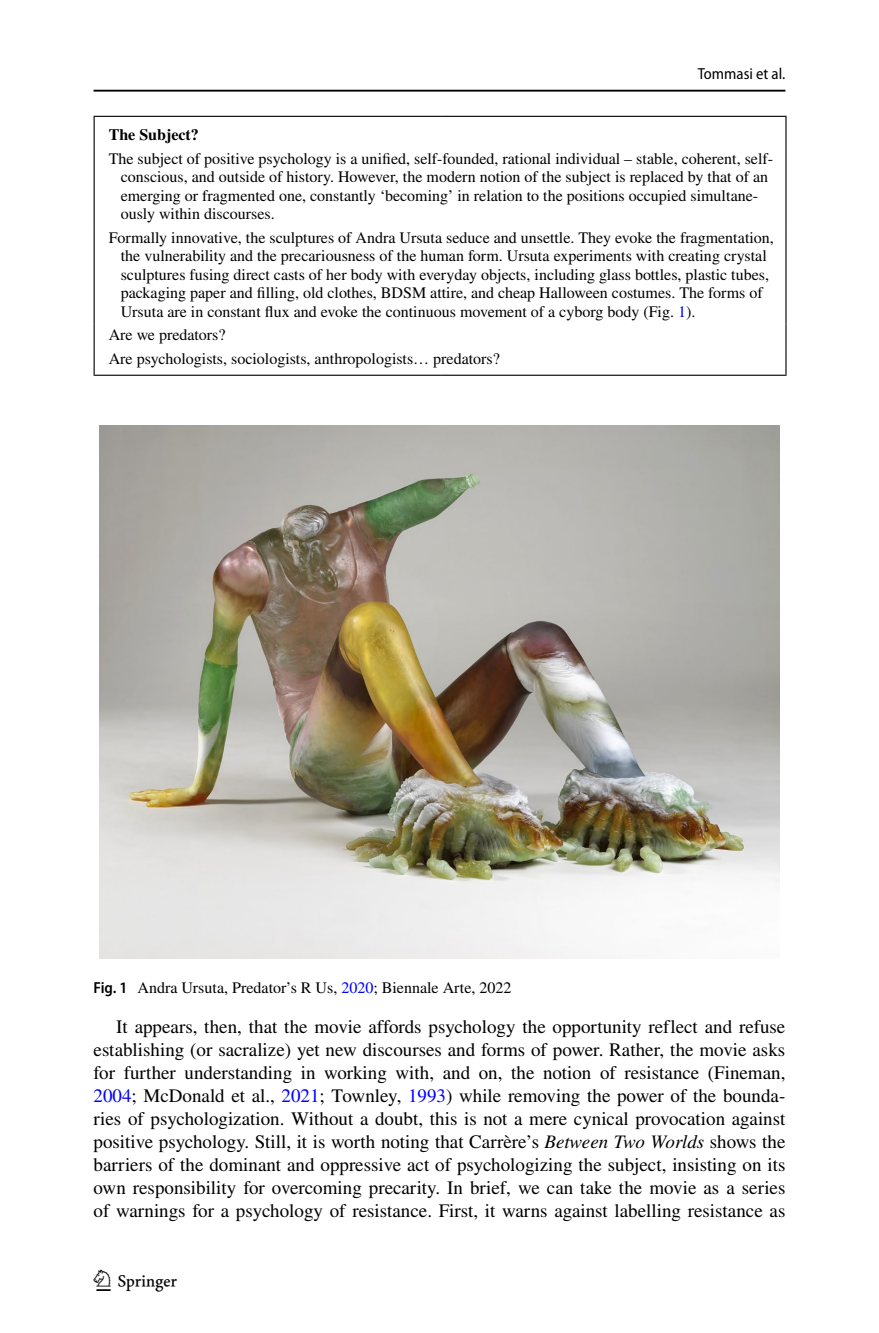
<style>
.page{position:relative;width:879px;height:1333px;background:#fff}
.page>*{position:absolute;margin:0;border:0;box-sizing:border-box;transform-origin:0 0}
.t1{font:30px "Springnew Regular 4";color:#000}
.t2{font:19px/23px "STIX";color:#000;text-align:justify}
.t3{font:16px/18.4px "STIX";color:#000}
.t4{font:semi-condensed 16px "Myriad Pro";color:#000}
.t5{font:700 16px "STIX";color:#000}
.s1{color:#00f}
.s2{font-family:"Myriad Pro";font-weight:600;font-stretch:semi-condensed}
.s3{font-style:italic}
</style>
<div class="page">
<hr style="left:94px;top:90px;width:691px;height:2px;background:#000">
<hr style="left:94px;top:116px;width:346px;height:1px;background:#000">
<hr style="left:440px;top:116px;width:346px;height:1px;background:#000">
<hr style="left:94px;top:374px;width:346px;height:2px;background:#000">
<hr style="left:440px;top:374px;width:346px;height:2px;background:#000">
<hr style="left:94px;top:117px;width:1px;height:31px;background:#000">
<hr style="left:785px;top:117px;width:1px;height:31px;background:#000">
<hr style="left:94px;top:148px;width:1px;height:79px;background:#000">
<hr style="left:785px;top:148px;width:1px;height:79px;background:#000">
<hr style="left:94px;top:227px;width:1px;height:97px;background:#000">
<hr style="left:785px;top:227px;width:1px;height:97px;background:#000">
<svg style="left:94px;top:324px;width:1px;height:50px"></svg>
<svg style="left:785px;top:324px;width:1px;height:50px"></svg>
<img style="left:99px;top:425px;width:680px;height:533px">
<p class="t4" style="left:698px;top:65px;width:89px">Tommasi et al.</p>
<p class="t5" style="left:109px;top:125px;width:92px">The Subject?</p>
<p class="t3" style="left:121px;top:150px;width:654px;text-indent:-12px">The subject of positive psychology is a unified, self-founded, rational individual – stable, coherent, self&shy;conscious, and outside of history. However, the modern notion of the subject is replaced by that of an emerging or fragmented one, constantly ‘becoming’ in relation to the positions occupied simultane&shy;ously within discourses.</p>
<p class="t3" style="left:121px;top:229px;width:655px;text-indent:-12px">Formally innovative, the sculptures of Andra Ursuta seduce and unsettle. They evoke the fragmentation, the vulnerability and the precariousness of the human form. Ursuta experiments with creating crystal sculptures fusing direct casts of her body with everyday objects, including glass bottles, plastic tubes, packaging paper and filling, old clothes, BDSM attire, and cheap Halloween costumes. The forms of Ursuta are in constant flux and evoke the continuous movement of a cyborg body (Fig. <span class="s1">1</span>).</p>
<p class="t3" style="left:109px;top:324px;width:393px;line-height:23.6px">Are we predators?<br>Are psychologists, sociologists, anthropologists… predators?</p>
<p class="t3" style="left:94px;top:979px;width:419px"><span class="s2">Fig. 1</span> Andra Ursuta, Predator’s R Us, <span class="s1">2020</span>; Biennale Arte, 2022</p>
<p class="t2" style="left:94px;top:1016px;width:693px;text-indent:23px">It appears, then, that the movie affords psychology the opportunity reflect and refuse establishing (or sacralize) yet new discourses and forms of power. Rather, the movie asks for further understanding in working with, and on, the notion of resistance (Fineman, <span class="s1">2004</span>; McDonald et al., <span class="s1">2021</span>; Townley, <span class="s1">1993</span>) while removing the power of the bounda&shy;ries of psychologization. Without a doubt, this is not a mere cynical provocation against positive psychology. Still, it is worth noting that Carrère’s <span class="s3">Between Two Worlds</span> shows the barriers of the dominant and oppressive act of psychologizing the subject, insisting on its own responsibility for overcoming precarity. In brief, we can take the movie as a series of warnings for a psychology of resistance. First, it warns against labelling resistance as</p>
<h1 class="t1" style="left:96px;top:1269px;width:83px">1 3</h1>
</div>
